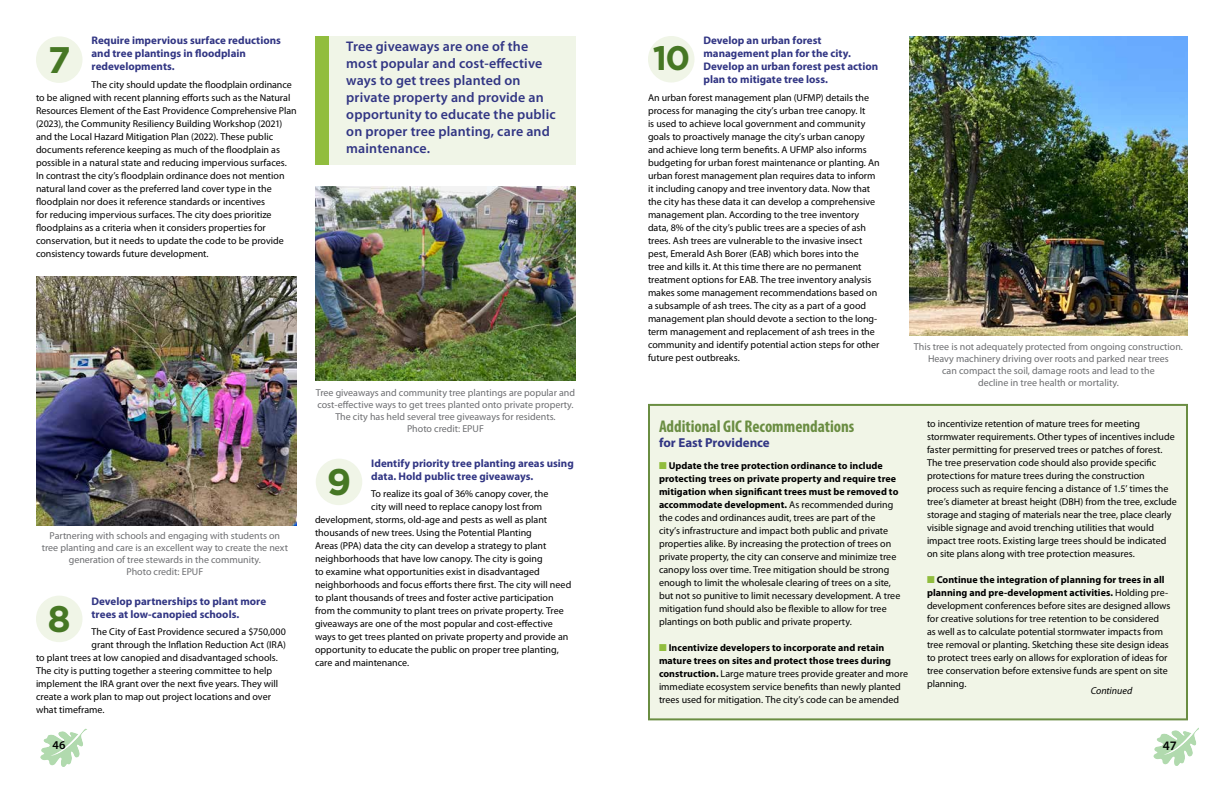
<style>
.page{position:relative;width:1224px;height:792px;background:#fff}
.page>*{position:absolute;margin:0;border:0;box-sizing:border-box;transform-origin:0 0}
.t1{font:700 37px "Gotham";color:#467724}
.t2{font:700 34px "Gotham";color:#467724}
.t3{font:700 condensed 17px "Myriad Pro";color:#6a8d42}
.t4{font:600 14px/17px "Myriad Pro";letter-spacing:.01em;color:#323684}
.t5{font:700 13px "Myriad Pro";letter-spacing:-.005em;color:#323684}
.t6{font:600 13px "Myriad Pro";color:#000}
.t7{font:600 12px "Myriad Pro";color:#000}
.t8{font:700 11px/13px "Myriad Pro";color:#323684}
.t9{font:10px/13px "Myriad Pro";color:#000}
.t10{font:10px/12px "Myriad Pro";color:#6d6e71;text-align:center}
.t11{font:italic 10px "Myriad Pro";letter-spacing:-.005em;color:#000}
.s1{color:#91bd3e}
.s2{font-weight:700}
</style>
<div class="page">
<svg style="left:1192px;top:728px;width:7px;height:7px"></svg>
<svg style="left:79px;top:729px;width:6px;height:7px"></svg>
<div style="left:36px;top:36px;width:47px;height:47px;background:#f0f5e7;border-radius:50%"></div>
<div style="left:36px;top:596px;width:47px;height:46px;background:#f0f5e7;border-radius:50%"></div>
<div style="left:316px;top:459px;width:46px;height:46px;background:#f0f5e7;border-radius:50%"></div>
<div style="left:648px;top:36px;width:47px;height:47px;background:#f0f5e7;border-radius:50%"></div>
<img style="left:36px;top:276px;width:261px;height:249px">
<img style="left:315px;top:186px;width:261px;height:195px">
<div style="left:315px;top:36px;width:261px;height:129px;background:#f0f5e7"></div>
<div style="left:315px;top:36px;width:14px;height:129px;background:#91bd3e"></div>
<div style="left:649px;top:405px;width:538px;height:314px;background:#f1f5e7"></div>
<div style="left:648px;top:404px;width:540px;height:316px;border:2px solid #6a8d42"></div>
<img style="left:909px;top:36px;width:279px;height:300px">
<p class="t8" style="left:92px;top:34px;width:191px">Require impervious surface reductions and tree plantings in floodplain redevelopments.</p>
<p class="t9" style="left:36px;top:78px;width:262px;text-indent:56px">The city should update the floodplain ordinance to be aligned with recent planning efforts such as the Natural Resources Element of the East Providence Comprehensive Plan (2023), the Community Resiliency Building Workshop (2021) and the Local Hazard Mitigation Plan (2022). These public documents reference keeping as much of the floodplain as possible in a natural state and reducing impervious surfaces.<br>In contrast the city’s floodplain ordinance does not mention natural land cover as the preferred land cover type in the floodplain nor does it reference standards or incentives<br>for reducing impervious surfaces. The city does prioritize floodplains as a criteria when it considers properties for conservation, but it needs to update the code to be provide consistency towards future development.</p>
<h1 class="t1" style="left:48px;top:35px;width:24px">7</h1>
<h3 class="t4" style="left:346px;top:38px;width:211px">Tree giveaways are one of the most popular and cost-effective ways to get trees planted on private property and provide an opportunity to educate the public on proper tree planting, care and maintenance.</h3>
<p class="t10" style="left:42px;top:529px;width:248px">Partnering with schools and engaging with students on tree planting and care is an excellent way to create the next generation of tree stewards in the community.<br>Photo credit: EPUF</p>
<p class="t8" style="left:92px;top:594px;width:176px">Develop partnerships to plant more trees at low-canopied schools.</p>
<p class="t9" style="left:92px;top:625px;width:196px">The City of East Providence secured a $750,000</p>
<p class="t9" style="left:92px;top:638px;width:196px">grant through the Inflation Reduction Act (IRA)</p>
<p class="t9" style="left:36px;top:651px;width:243px">to plant trees at low canopied and disadvantaged schools.</p>
<p class="t9" style="left:36px;top:664px;width:238px">The city is putting together a steering committee to help</p>
<p class="t9" style="left:36px;top:677px;width:244px">implement the IRA grant over the next five years. They will</p>
<p class="t9" style="left:36px;top:690px;width:236px">create a work plan to map out project locations and over</p>
<p class="t9" style="left:36px;top:703px;width:70px">what timeframe.</p>
<h1 class="t1" style="left:48px;top:594px;width:25px">8</h1>
<p class="t10" style="left:316px;top:386px;width:261px">Tree giveaways and community tree plantings are popular and cost-effective ways to get trees planted onto private property.<br>The city has held several tree giveaways for residents.<br>Photo credit: EPUF</p>
<p class="t8" style="left:371px;top:456px;width:204px">Identify priority tree planting areas using data. Hold public tree giveaways.</p>
<p class="t9" style="left:371px;top:487px;width:179px">To realize its goal of 36% canopy cover, the</p>
<p class="t9" style="left:371px;top:500px;width:172px">city will need to replace canopy lost from</p>
<p class="t9" style="left:315px;top:513px;width:234px">development, storms, old-age and pests as well as plant</p>
<p class="t9" style="left:315px;top:526px;width:218px">thousands of new trees. Using the Potential Planting</p>
<p class="t9" style="left:315px;top:539px;width:233px">Areas (PPA) data the city can develop a strategy to plant</p>
<p class="t9" style="left:315px;top:552px;width:229px">neighborhoods that have low canopy. The city is going</p>
<p class="t9" style="left:315px;top:565px;width:226px">to examine what opportunities exist in disadvantaged</p>
<p class="t9" style="left:315px;top:578px;width:258px">neighborhoods and focus efforts there first. The city will need</p>
<p class="t9" style="left:315px;top:591px;width:240px">to plant thousands of trees and foster active participation</p>
<p class="t9" style="left:315px;top:604px;width:250px">from the community to plant trees on private property. Tree</p>
<p class="t9" style="left:315px;top:617px;width:239px">giveaways are one of the most popular and cost-effective</p>
<p class="t9" style="left:315px;top:630px;width:255px">ways to get trees planted on private property and provide an</p>
<p class="t9" style="left:315px;top:643px;width:245px">opportunity to educate the public on proper tree planting,</p>
<p class="t9" style="left:315px;top:656px;width:96px">care and maintenance.</p>
<h1 class="t1" style="left:327px;top:457px;width:26px">9</h1>
<p class="t8" style="left:704px;top:34px;width:176px">Develop an urban forest management plan for the city.<br>Develop an urban forest pest action plan to mitigate tree loss.</p>
<p class="t9" style="left:648px;top:91px;width:233px">An urban forest management plan (UFMP) details the process for managing the city’s urban tree canopy. It<br>is used to achieve local government and community goals to proactively manage the city’s urban canopy and achieve long term benefits. A UFMP also informs budgeting for urban forest maintenance or planting. An urban forest management plan requires data to inform it including canopy and tree inventory data. Now that the city has these data it can develop a comprehensive management plan. According to the tree inventory data, 8% of the city’s public trees are a species of ash trees. Ash trees are vulnerable to the invasive insect pest, Emerald Ash Borer (EAB) which bores into the<br>tree and kills it. At this time there are no permanent treatment options for EAB. The tree inventory analysis makes some management recommendations based on a subsample of ash trees. The city as a part of a good management plan should devote a section to the long&shy;term management and replacement of ash trees in the community and identify potential action steps for other future pest outbreaks.</p>
<h2 class="t2" style="left:653px;top:35px;width:39px">10</h2>
<p class="t10" style="left:914px;top:340px;width:271px">This tree is not adequately protected from ongoing construction.<br>Heavy machinery driving over roots and parked near trees<br>can compact the soil, damage roots and lead to the<br>decline in tree health or mortality.</p>
<h3 class="t3" style="left:659px;top:416px;width:197px">Additional GIC Recommendations</h3>
<h3 class="t5" style="left:659px;top:434px;width:112px">for East Providence</h3>
<p class="t9" style="left:659px;top:459px;width:243px"><span class="s1">■</span> <span class="s2">Update the tree protection ordinance to include protecting trees on private property and require tree mitigation when significant trees must be removed to accommodate development.</span> As recommended during the codes and ordinances audit, trees are part of the<br>city’s infrastructure and impact both public and private properties alike. By increasing the protection of trees on private property, the city can conserve and minimize tree canopy loss over time. Tree mitigation should be strong enough to limit the wholesale clearing of trees on a site, but not so punitive to limit necessary development. A tree mitigation fund should also be flexible to allow for tree plantings on both public and private property.</p>
<p class="t9" style="left:659px;top:641px;width:251px"><span class="s1">■</span> <span class="s2">Incentivize developers to incorporate and retain mature trees on sites and protect those trees during construction.</span> Large mature trees provide greater and more immediate ecosystem service benefits than newly planted trees used for mitigation. The city’s code can be amended</p>
<p class="t9" style="left:927px;top:417px;width:251px">to incentivize retention of mature trees for meeting stormwater requirements. Other types of incentives include faster permitting for preserved trees or patches of forest.<br>The tree preservation code should also provide specific protections for mature trees during the construction process such as require fencing a distance of 1.5’ times the tree’s diameter at breast height (DBH) from the tree, exclude storage and staging of materials near the tree, place clearly visible signage and avoid trenching utilities that would impact tree roots. Existing large trees should be indicated on site plans along with tree protection measures.</p>
<p class="t9" style="left:927px;top:573px;width:245px"><span class="s1">■</span> <span class="s2">Continue the integration of planning for trees in all planning and pre-development activities.</span> Holding pre&shy;development conferences before sites are designed allows for creative solutions for tree retention to be considered as well as to calculate potential stormwater impacts from tree removal or planting. Sketching these site design ideas to protect trees early on allows for exploration of ideas for tree conservation before extensive funds are spent on site planning.</p>
<p class="t11" style="left:1091px;top:685px;width:43px">Continued</p>
<p class="t7" style="left:53px;top:738px;width:14px">46</p>
<h3 class="t6" style="left:1163px;top:737px;width:15px">47</h3>
</div>
